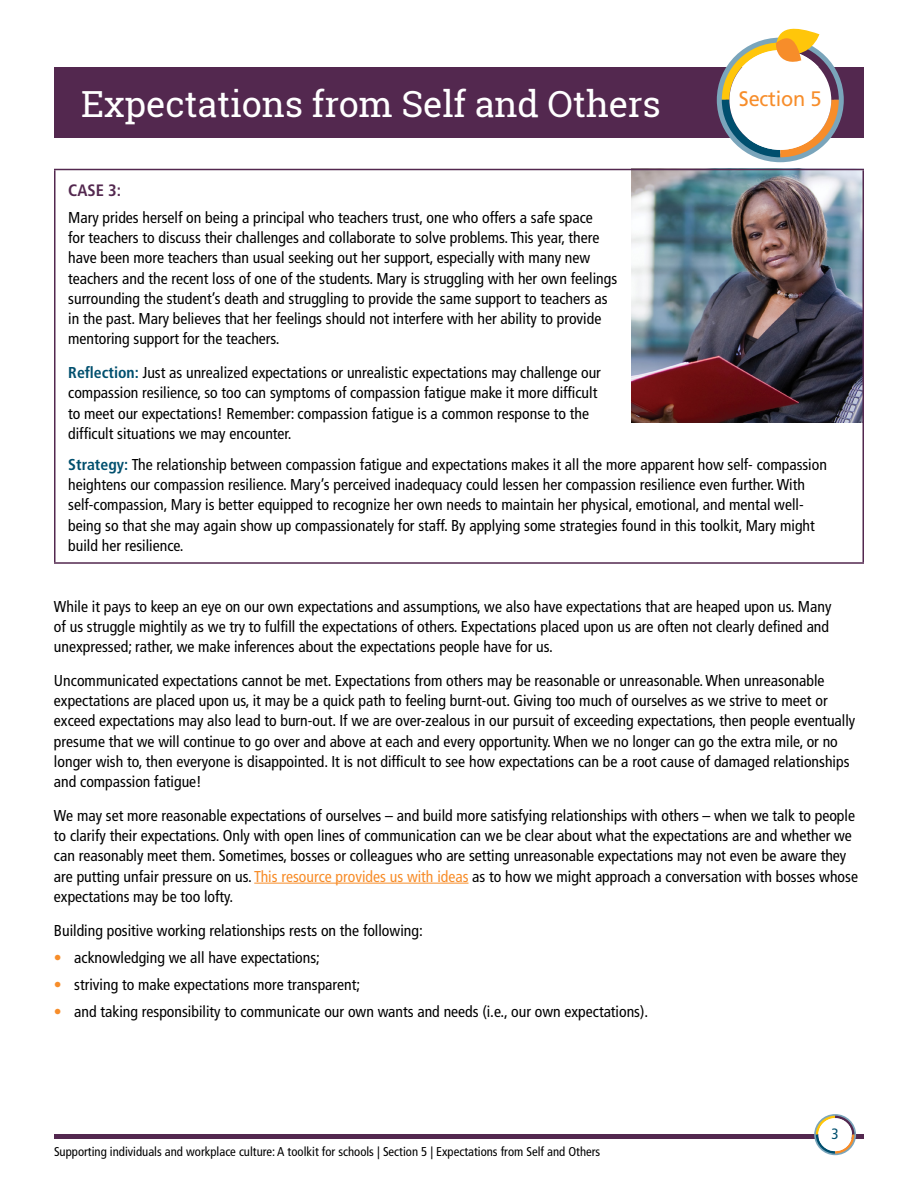
<style>
.page{position:relative;width:918px;height:1188px;background:#fff}
.page>*{position:absolute;margin:0;border:0;box-sizing:border-box;transform-origin:0 0}
.t1{font:36px "Roboto Slab";letter-spacing:-.005em;color:#fff}
.t2{font:21px "Frutiger LT Std";letter-spacing:-.01em;color:#f78d2a;scale:.95 1}
.t3{font:700 condensed 16.5px "Frutiger LT Std";color:#53284f}
.t4{font:condensed 15.75px/20.2px "Frutiger LT Std";color:#000}
.t5{font:condensed 15px "Frutiger LT Std";color:#004f6e}
.t6{font:condensed 12.75px "Frutiger LT Std";color:#000}
.s1{font-weight:700;color:#004f6e}
.s2{color:#f78d2a}
</style>
<div class="page">
<div style="left:54px;top:68px;width:810px;height:70px;background:#53284f"></div>
<hr style="left:54px;top:1134px;width:810px;height:4px;background:#53284f">
<svg style="left:814px;top:1114px;width:42px;height:41px"></svg>
<div style="left:818px;top:1118px;width:34px;height:33px;background:#fff;border-radius:50%"></div>
<svg style="left:717px;top:28px;width:127px;height:134px"></svg>
<img style="left:632px;top:170px;width:230px;height:252px">
<hr style="left:254px;top:883px;width:215px;height:1px;background:#f78d2a">
<hr style="left:54px;top:169px;width:810px;height:1px;background:#53284f">
<hr style="left:54px;top:170px;width:2px;height:392px;background:#53284f">
<hr style="left:862px;top:170px;width:2px;height:392px;background:#53284f">
<hr style="left:54px;top:562px;width:810px;height:2px;background:#53284f">
<h1 class="t1" style="left:81px;top:79px;width:581px">Expectations from Self and Others</h1>
<h2 class="t2" style="left:739px;top:79px;width:89px">Section 4</h2>
<h2 class="t2" style="left:739px;top:86px;width:89px">Section 5</h2>
<p class="t3" style="left:68px;top:180px;width:54px">CASE 3:</p>
<p class="t4" style="left:68px;top:207px;width:550px">Mary prides herself on being a principal who teachers trust, one who offers a safe space<br>for teachers to discuss their challenges and collaborate to solve problems. This year, there have been more teachers than usual seeking out her support, especially with many new teachers and the recent loss of one of the students. Mary is struggling with her own feelings surrounding the student’s death and struggling to provide the same support to teachers as in the past. Mary believes that her feelings should not interfere with her ability to provide mentoring support for the teachers.</p>
<p class="t4" style="left:68px;top:363px;width:534px"><span class="s1">Reflection:</span> Just as unrealized expectations or unrealistic expectations may challenge our compassion resilience, so too can symptoms of compassion fatigue make it more difficult to meet our expectations! Remember: compassion fatigue is a common response to the difficult situations we may encounter.</p>
<p class="t4" style="left:68px;top:454px;width:760px"><span class="s1">Strategy:</span> The relationship between compassion fatigue and expectations makes it all the more apparent how self- compassion heightens our compassion resilience. Mary’s perceived inadequacy could lessen her compassion resilience even further. With self-compassion, Mary is better equipped to recognize her own needs to maintain her physical, emotional, and mental well&shy;being so that she may again show up compassionately for staff. By applying some strategies found in this toolkit, Mary might build her resilience.</p>
<p class="t4" style="left:54px;top:596px;width:779px">While it pays to keep an eye on our own expectations and assumptions, we also have expectations that are heaped upon us. Many of us struggle mightily as we try to fulfill the expectations of others. Expectations placed upon us are often not clearly defined and unexpressed; rather, we make inferences about the expectations people have for us.</p>
<p class="t4" style="left:54px;top:670px;width:803px">Uncommunicated expectations cannot be met. Expectations from others may be reasonable or unreasonable. When unreasonable expectations are placed upon us, it may be a quick path to feeling burnt-out. Giving too much of ourselves as we strive to meet or exceed expectations may also lead to burn-out. If we are over-zealous in our pursuit of exceeding expectations, then people eventually presume that we will continue to go over and above at each and every opportunity. When we no longer can go the extra mile, or no longer wish to, then everyone is disappointed. It is not difficult to see how expectations can be a root cause of damaged relationships and compassion fatigue!</p>
<p class="t4" style="left:54px;top:805px;width:806px">We may set more reasonable expectations of ourselves – and build more satisfying relationships with others – when we talk to people to clarify their expectations. Only with open lines of communication can we be clear about what the expectations are and whether we can reasonably meet them. Sometimes, bosses or colleagues who are setting unreasonable expectations may not even be aware they are putting unfair pressure on us. <span class="s2">This resource provides us with ideas</span> as to how we might approach a conversation with bosses whose expectations may be too lofty.</p>
<p class="t4" style="left:54px;top:920px;width:370px">Building positive working relationships rests on the following:</p>
<p class="t4" style="left:54px;top:947px;width:268px"><span class="s2">•</span> acknowledging we all have expectations;</p>
<p class="t4" style="left:54px;top:974px;width:308px"><span class="s2">•</span> striving to make expectations more transparent;</p>
<p class="t4" style="left:54px;top:1001px;width:596px"><span class="s2">•</span> and taking responsibility to communicate our own wants and needs (i.e., our own expectations).</p>
<p class="t6" style="left:54px;top:1144px;width:548px">Supporting individuals and workplace culture: A toolkit for schools | Section 5 | Expectations from Self and Others</p>
<p class="t5" style="left:832px;top:1125px;width:9px">3</p>
</div>
